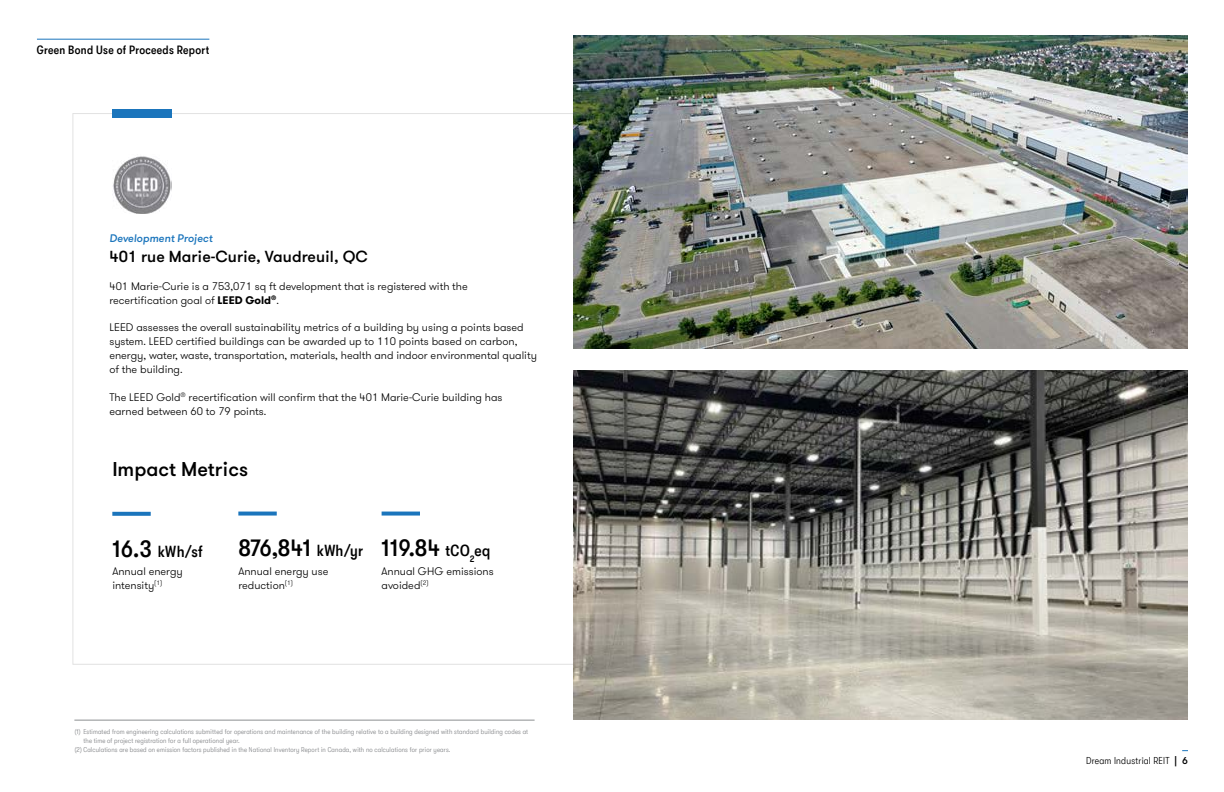
<style>
.page{position:relative;width:1224px;height:792px;background:#fff}
.page>*{position:absolute;margin:0;border:0;box-sizing:border-box;transform-origin:0 0}
.t1{font:500 condensed 24px "GT Walsheim";letter-spacing:.015em;color:#000}
.t2{font:500 20px "GT Walsheim";color:#000}
.t3{font:500 16px "GT Walsheim";color:#000}
.t4{font:500 condensed 16px "GT Walsheim";color:#000}
.t5{font:500 condensed 12px "GT Walsheim";letter-spacing:.025em;color:#000}
.t6{font:300 11px/14px "GT Walsheim";color:#000}
.t7{font:italic 500 11px "GT Walsheim";color:#1b75bc}
.t8{font:300 condensed 10px "GT Walsheim";letter-spacing:.025em;color:#000}
.t9{font:300 condensed 7px "GT Walsheim";letter-spacing:.025em;color:#808285}
.s1{font-weight:700}
.s2{font-size:24px}
.s3{font-size:16px}
.s4{font-weight:500;font-stretch:normal}
</style>
<div class="page">
<img style="left:574px;top:370px;width:614px;height:349px">
<div style="left:112px;top:109px;width:60px;height:8px;background:#1b75bc"></div>
<img style="left:574px;top:35px;width:614px;height:313px">
<svg style="left:112px;top:512px;width:39px;height:4px"></svg>
<svg style="left:238px;top:512px;width:39px;height:4px"></svg>
<svg style="left:382px;top:512px;width:38px;height:4px"></svg>
<hr style="left:74px;top:720px;width:461px;height:1px;background:#8b8f91">
<img style="left:112px;top:156px;width:60px;height:58px">
<hr style="left:37px;top:39px;width:172px;height:1px;background:#1b75bc">
<p class="t5" style="left:37px;top:43px;width:174px">Green Bond Use of Proceeds Report</p>
<p class="t7" style="left:109px;top:231px;width:105px">Development Project</p>
<h3 class="t3" style="left:109px;top:247px;width:260px">401 rue Marie-Curie, Vaudreuil, QC</h3>
<p class="t6" style="left:109px;top:279px;width:360px">401 Marie-Curie is a 753,071 sq ft development that is registered with the recertification goal of <span class="s1">LEED Gold</span><sup>®</sup>.</p>
<p class="t6" style="left:109px;top:321px;width:429px">LEED assesses the overall sustainability metrics of a building by using a points based system. LEED certified buildings can be awarded up to 110 points based on carbon, energy, water, waste, transportation, materials, health and indoor environmental quality of the building.</p>
<p class="t6" style="left:109px;top:390px;width:395px">The LEED Gold<sup>®</sup> recertification will confirm that the 401 Marie-Curie building has earned between 60 to 79 points.</p>
<h2 class="t2" style="left:112px;top:456px;width:137px">Impact Metrics</h2>
<h3 class="t4" style="left:112px;top:542px;width:92px"><span class="s2">16.3</span> kWh/sf</h3>
<p class="t6" style="left:112px;top:565px;width:72px">Annual energy intensity<sup>(1)</sup></p>
<h1 class="t1" style="left:238px;top:535px;width:126px">876,841 <span class="s3">kWh/yr</span></h1>
<p class="t6" style="left:238px;top:564px;width:92px">Annual energy use reduction<sup>(1)</sup></p>
<h1 class="t1" style="left:382px;top:535px;width:110px">119.84 <span class="s3">tCO</span><sub>2</sub><span class="s3">eq</span></h1>
<p class="t6" style="left:382px;top:564px;width:114px">Annual GHG emissions avoided<sup>(2)</sup></p>
<p class="t9" style="left:74px;top:728px;width:455px">(1) Estimated from engineering calculations submitted for operations and maintenance of the building relative to a building designed with standard building codes at</p>
<p class="t9" style="left:83px;top:737px;width:158px">the time of project registration for a full operational year.</p>
<p class="t9" style="left:74px;top:746px;width:377px">(2) Calculations are based on emission factors published in the National Inventory Report in Canada, with no calculations for prior years.</p>
<p class="t8" style="left:1086px;top:755px;width:103px">Dream Industrial REIT <span class="s4">| 6</span></p>
</div>
